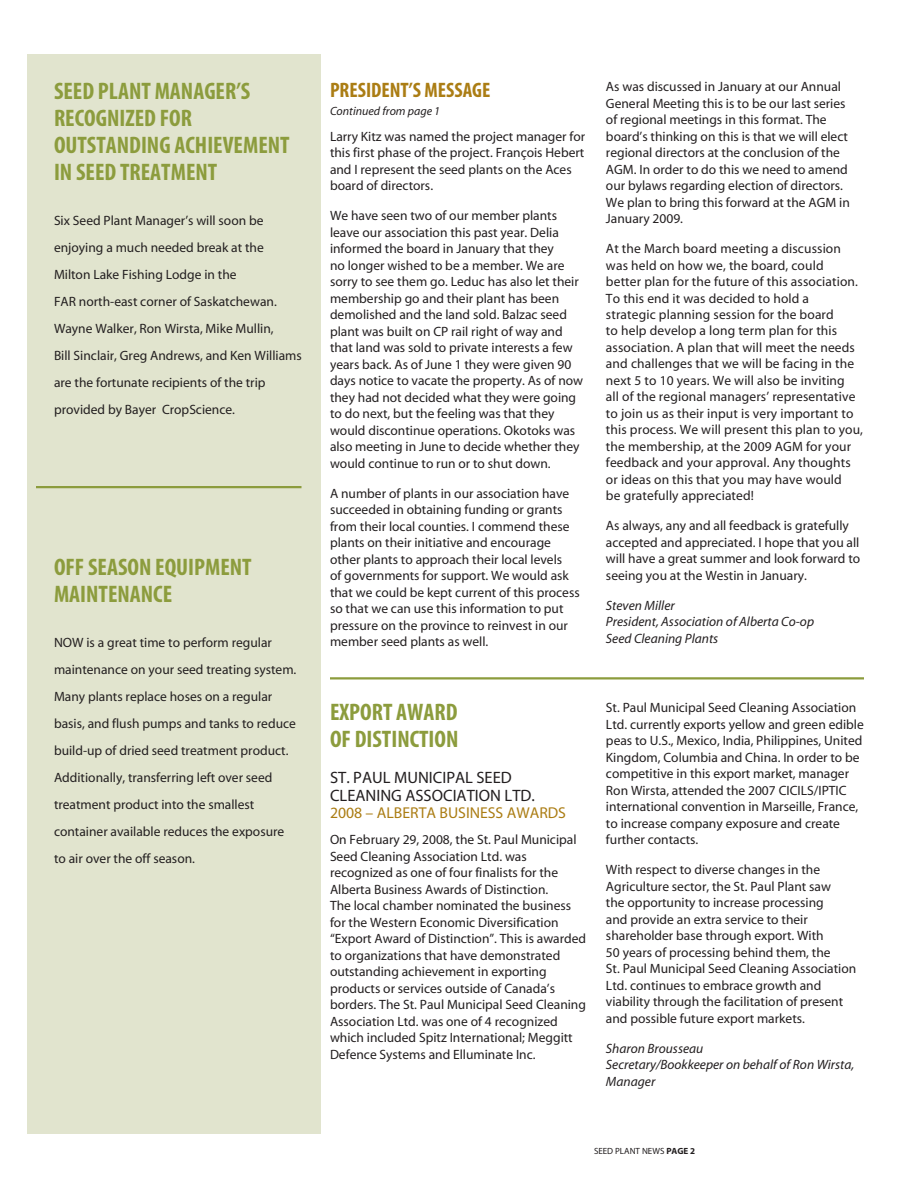
<style>
.page{position:relative;width:918px;height:1188px;background:#fff}
.page>*{position:absolute;margin:0;border:0;box-sizing:border-box;transform-origin:0 0}
.t1{font:700 condensed 24px/27px "Myriad";color:#8c9c3d}
.t2{font:700 condensed 21px "Myriad";color:#ab7d14}
.t3{font:16.5px/18px "Myriad";color:#231f20}
.t4{font:15.75px "Myriad";color:#ab7d14}
.t5{font:13.5px/16.5px "Myriad";color:#231f20}
.t6{font:italic 13.5px/16.5px "Myriad";color:#231f20}
.t7{font:italic 12px "Myriad";color:#231f20}
.t8{font:9px "Myriad";color:#231f20}
.s1{font-weight:700}
</style>
<div class="page">
<div style="left:27px;top:54px;width:294px;height:1080px;background:#e1e4ce"></div>
<hr style="left:330px;top:677px;width:534px;height:3px;background:#8c9c3d">
<hr style="left:36px;top:486px;width:266px;height:2px;background:#8c9c3d">
<h1 class="t1" style="left:54px;top:78px;width:237px">SEED PLANT MANAGER’S<br>RECOGNIZED FOR<br>OUTSTANDING ACHIEVEMENT<br>IN SEED TREATMENT</h1>
<p class="t5" style="left:54px;top:208px;width:249px;line-height:27px">Six Seed Plant Manager’s will soon be enjoying a much needed break at the Milton Lake Fishing Lodge in the<br>FAR north-east corner of Saskatchewan.<br>Wayne Walker, Ron Wirsta, Mike Mullin,<br>Bill Sinclair, Greg Andrews, and Ken Williams are the fortunate recipients of the trip provided by Bayer CropScience.</p>
<h1 class="t1" style="left:54px;top:554px;width:46px">OFF SEASON</h1>
<h1 class="t1" style="left:155px;top:554px;width:77px">EQUI PMENT</h1>
<h1 class="t1" style="left:54px;top:581px;width:27px">MAINTENANCE</h1>
<p class="t5" style="left:54px;top:629px;width:244px;line-height:27px">NOW is a great time to perform regular maintenance on your seed treating system.<br>Many plants replace hoses on a regular basis, and flush pumps and tanks to reduce build-up of dried seed treatment product.<br>Additionally, transferring left over seed treatment product into the smallest container available reduces the exposure to air over the off season.</p>
<h2 class="t2" style="left:330px;top:79px;width:162px">PRESIDENT’S MESSAGE</h2>
<p class="t7" style="left:330px;top:105px;width:112px">Continued from page 1</p>
<p class="t5" style="left:330px;top:128px;width:257px">Larry Kitz was named the project manager for this first phase of the project. François Hebert and I represent the seed plants on the Aces board of directors.</p>
<p class="t5" style="left:330px;top:208px;width:255px">We have seen two of our member plants leave our association this past year. Delia informed the board in January that they<br>no longer wished to be a member. We are sorry to see them go. Leduc has also let their membership go and their plant has been demolished and the land sold. Balzac seed plant was built on CP rail right of way and that land was sold to private interests a few years back. As of June 1 they were given 90 days notice to vacate the property. As of now they had not decided what they were going to do next, but the feeling was that they would discontinue operations. Okotoks was also meeting in June to decide whether they would continue to run or to shut down.</p>
<p class="t5" style="left:330px;top:485px;width:251px">A number of plants in our association have succeeded in obtaining funding or grants from their local counties. I commend these plants on their initiative and encourage other plants to approach their local levels<br>of governments for support. We would ask that we could be kept current of this process so that we can use this information to put pressure on the province to reinvest in our member seed plants as well.</p>
<p class="t5" style="left:606px;top:79px;width:245px">As was discussed in January at our Annual General Meeting this is to be our last series of regional meetings in this format. The board’s thinking on this is that we will elect regional directors at the conclusion of the AGM. In order to do this we need to amend our bylaws regarding election of directors.<br>We plan to bring this forward at the AGM in January 2009.</p>
<p class="t5" style="left:606px;top:241px;width:259px">At the March board meeting a discussion was held on how we, the board, could<br>better plan for the future of this association.<br>To this end it was decided to hold a<br>strategic planning session for the board<br>to help develop a long term plan for this association. A plan that will meet the needs and challenges that we will be facing in the next 5 to 10 years. We will also be inviting<br>all of the regional managers’ representative to join us as their input is very important to this process. We will present this plan to you, the membership, at the 2009 AGM for your feedback and your approval. Any thoughts or ideas on this that you may have would<br>be gratefully appreciated!</p>
<p class="t5" style="left:606px;top:518px;width:256px">As always, any and all feedback is gratefully accepted and appreciated. I hope that you all will have a great summer and look forward to seeing you at the Westin in January.</p>
<p class="t6" style="left:606px;top:598px;width:210px">Steven Miller<br>President, Association of Alberta Co-op<br>Seed Cleaning Plants</p>
<h1 class="t1" style="left:330px;top:699px;width:106px">EXPORT AWARD<br>OFDISTINCTION</h1>
<p class="t3" style="left:330px;top:769px;width:206px">ST. PAUL MUNICIPAL SEED<br>CLEANING ASSOCIATION LTD.</p>
<p class="t4" style="left:330px;top:804px;width:238px">2008 – ALBERTA BUSINESS AWARDS</p>
<p class="t5" style="left:330px;top:832px;width:258px">On February 29, 2008, the St. Paul Municipal Seed Cleaning Association Ltd. was recognized as one of four finalists for the Alberta Business Awards of Distinction.<br>The local chamber nominated the business for the Western Economic Diversification “Export Award of Distinction”. This is awarded to organizations that have demonstrated outstanding achievement in exporting products or services outside of Canada’s borders. The St. Paul Municipal Seed Cleaning Association Ltd. was one of 4 recognized which included Spitz International; Meggitt Defence Systems and Elluminate Inc.</p>
<p class="t5" style="left:606px;top:700px;width:259px">St. Paul Municipal Seed Cleaning Association Ltd. currently exports yellow and green edible peas to U.S., Mexico, India, Philippines, United Kingdom, Columbia and China. In order to be competitive in this export market, manager Ron Wirsta, attended the 2007 CICILS/IPTIC international convention in Marseille, France, to increase company exposure and create further contacts.</p>
<p class="t5" style="left:606px;top:862px;width:252px">With respect to diverse changes in the Agriculture sector, the St. Paul Plant saw<br>the opportunity to increase processing<br>and provide an extra service to their shareholder base through export. With<br>50 years of processing behind them, the<br>St. Paul Municipal Seed Cleaning Association Ltd. continues to embrace growth and viability through the facilitation of present and possible future export markets.</p>
<p class="t6" style="left:606px;top:1040px;width:250px">Sharon Brousseau<br>Secretary/Bookkeeper on behalf of Ron Wirsta,<br>Manager</p>
<p class="t8" style="left:594px;top:1147px;width:103px">SEED PLANT NEWS <span class="s1">PAGE 2</span></p>
</div>
